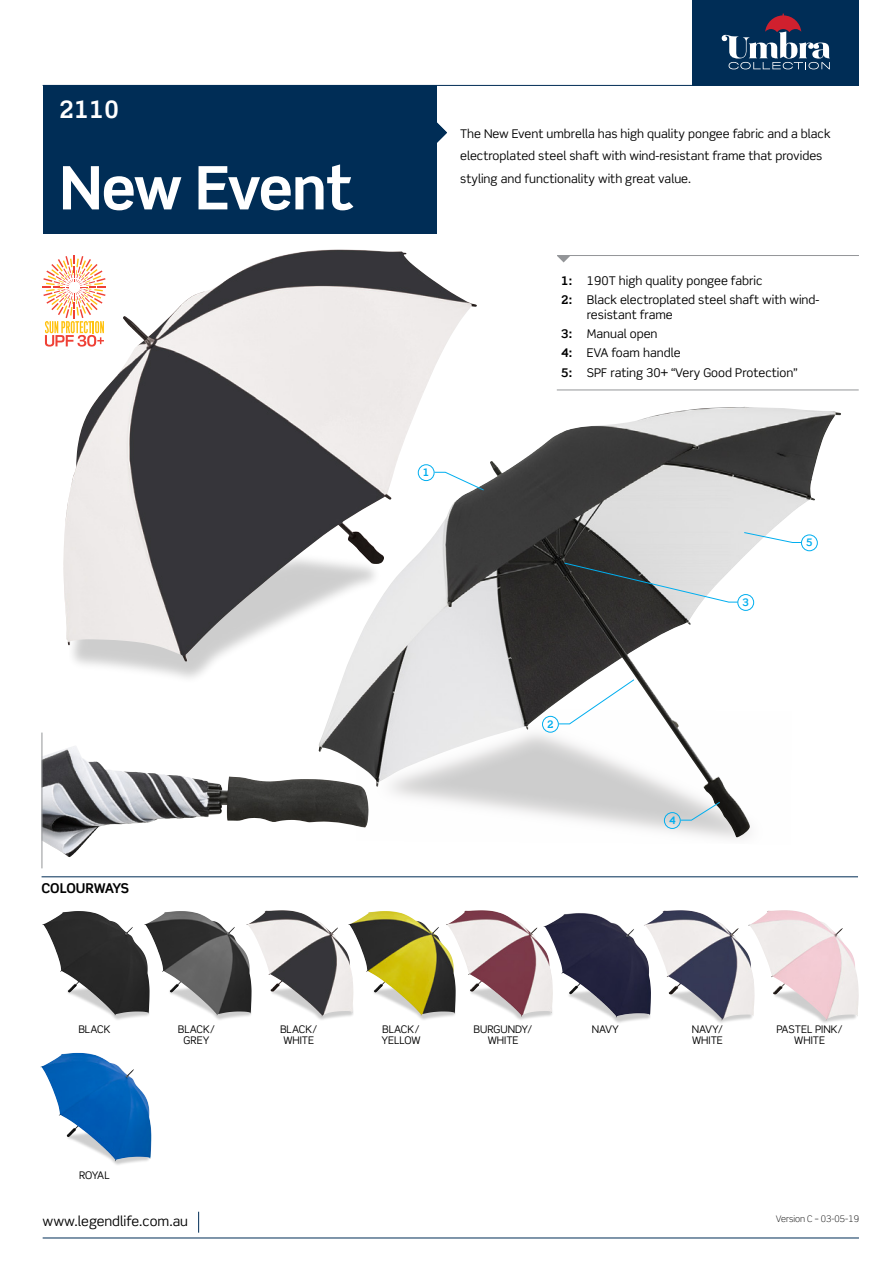
<style>
.page{position:relative;width:893px;height:1263px;background:#fff}
.page>*{position:absolute;margin:0;border:0;box-sizing:border-box;transform-origin:0 0}
.t1{font:700 60px "Scene Std";letter-spacing:-.035em;color:#fff}
.t2{font:700 24px "Scene Std";color:#fff}
.t3{font:13.5px "Scene Std";color:#000}
.t4{font:700 13.5px "Scene Std";letter-spacing:-.02em;color:#000}
.t5{font:12px/19.2px "Scene Std";color:#000}
.t6{font:10.5px/10.2px "Scene Std";color:#000;text-align:center}
.t7{font:700 10.35px "Scene Std";color:#00aeef}
.t8{font:300 9px "Scene Std";color:#000}
.s1{font-weight:700}
</style>
<div class="page">
<img style="left:63px;top:249px;width:391px;height:413px">
<img style="left:318px;top:407px;width:492px;height:431px">
<div style="left:693px;top:0;width:166px;height:86px;background:#002d56"></div>
<hr style="left:557px;top:255px;width:302px;height:1px;background:#939598">
<hr style="left:43px;top:85px;width:816px;height:1px;background:#002d56">
<hr style="left:43px;top:1237px;width:816px;height:1px;background:#002d56">
<hr style="left:557px;top:390px;width:302px;height:1px;background:#939598">
<svg style="left:198px;top:1212px;width:1px;height:21px"></svg>
<svg style="left:557px;top:256px;width:13px;height:6px"></svg>
<svg style="left:436px;top:122px;width:11px;height:21px"></svg>
<div style="left:43px;top:85px;width:393px;height:149px;background:#002d56"></div>
<div style="left:542px;top:716px;width:17px;height:16px;border:1px solid #00aeef;border-radius:50%"></div>
<svg style="left:558px;top:679px;width:77px;height:46px"></svg>
<div style="left:664px;top:812px;width:17px;height:17px;border:1px solid #00aeef;border-radius:50%"></div>
<svg style="left:680px;top:801px;width:41px;height:20px"></svg>
<div style="left:418px;top:464px;width:16px;height:17px;border:1px solid #00aeef;border-radius:50%"></div>
<svg style="left:434px;top:471px;width:51px;height:20px"></svg>
<svg style="left:722px;top:13px;width:108px;height:56px"></svg>
<img style="left:43px;top:745px;width:326px;height:112px">
<hr style="left:42px;top:732px;width:1px;height:136px;background:#939598">
<hr style="left:42px;top:876px;width:816px;height:1px;background:#002d56">
<div style="left:737px;top:594px;width:17px;height:17px;border:1px solid #00aeef;border-radius:50%"></div>
<svg style="left:564px;top:562px;width:174px;height:41px"></svg>
<div style="left:801px;top:534px;width:17px;height:17px;border:1px solid #00aeef;border-radius:50%"></div>
<svg style="left:743px;top:532px;width:59px;height:11px"></svg>
<img style="left:820px;top:1020px;width:21px;height:3px">
<img style="left:754px;top:910px;width:105px;height:110px">
<img style="left:112px;top:1161px;width:31px;height:4px">
<img style="left:40px;top:1053px;width:111px;height:108px">
<img style="left:516px;top:1017px;width:21px;height:3px">
<img style="left:418px;top:1016px;width:28px;height:4px">
<img style="left:317px;top:1017px;width:21px;height:3px">
<img style="left:214px;top:1016px;width:31px;height:4px">
<img style="left:716px;top:1020px;width:21px;height:3px">
<img style="left:112px;top:1016px;width:31px;height:4px">
<img style="left:612px;top:1018px;width:32px;height:5px">
<img style="left:553px;top:913px;width:91px;height:105px">
<img style="left:644px;top:910px;width:110px;height:110px">
<img style="left:42px;top:911px;width:102px;height:105px">
<img style="left:144px;top:911px;width:102px;height:105px">
<img style="left:246px;top:910px;width:102px;height:107px">
<img style="left:348px;top:911px;width:98px;height:105px">
<img style="left:446px;top:910px;width:107px;height:107px">
<svg style="left:43px;top:255px;width:63px;height:92px"></svg>
<h2 class="t2" style="left:59px;top:95px;width:62px">2110</h2>
<h1 class="t1" style="left:59px;top:150px;width:296px">New Event</h1>
<p class="t4" style="left:42px;top:880px;width:89px">COLOURWAYS</p>
<p class="t5" style="left:460px;top:122px;width:372px;line-height:22.5px">The New Event umbrella has high quality pongee fabric and a black electroplated steel shaft with wind-resistant frame that provides styling and functionality with great value.</p>
<p class="t7" style="left:423px;top:466px;width:8px">1</p>
<p class="t5" style="left:561px;top:271px;width:260px"><span class="s1">1:</span> 190T high quality pongee fabric<br><span class="s1">2:</span> Black electroplated steel shaft with wind-</p>
<p class="t5" style="left:561px;top:305px;width:238px;text-indent:26px">resistant frame<br><span class="s1">3:</span> Manual open<br><span class="s1">4:</span> EVA foam handle<br><span class="s1">5:</span> SPF rating 30+ “Very Good Protection”</p>
<p class="t7" style="left:742px;top:596px;width:8px">3</p>
<p class="t7" style="left:806px;top:536px;width:8px">5</p>
<p class="t7" style="left:547px;top:718px;width:8px">2</p>
<p class="t7" style="left:669px;top:814px;width:8px">4</p>
<p class="t6" style="left:78px;top:1024px;width:34px">BLACK</p>
<p class="t6" style="left:692px;top:1024px;width:33px;text-align:left">NAVY/<br>WHITE</p>
<p class="t6" style="left:178px;top:1024px;width:39px">BLACK/<br>GREY</p>
<p class="t6" style="left:280px;top:1024px;width:39px">BLACK/<br>WHITE</p>
<p class="t6" style="left:381px;top:1024px;width:41px;text-align:left">BLACK/<br>YELLOW</p>
<p class="t6" style="left:474px;top:1024px;width:61px">BURGUNDY/<br>WHITE</p>
<p class="t6" style="left:592px;top:1024px;width:29px">NAVY</p>
<p class="t6" style="left:776px;top:1024px;width:68px">PASTEL PINK/<br>WHITE</p>
<p class="t6" style="left:79px;top:1170px;width:32px">ROYAL</p>
<p class="t3" style="left:43px;top:1213px;width:147px">www.legendlife.com.au</p>
<p class="t8" style="left:776px;top:1213px;width:84px">Version C – 03-05-19</p>
</div>
